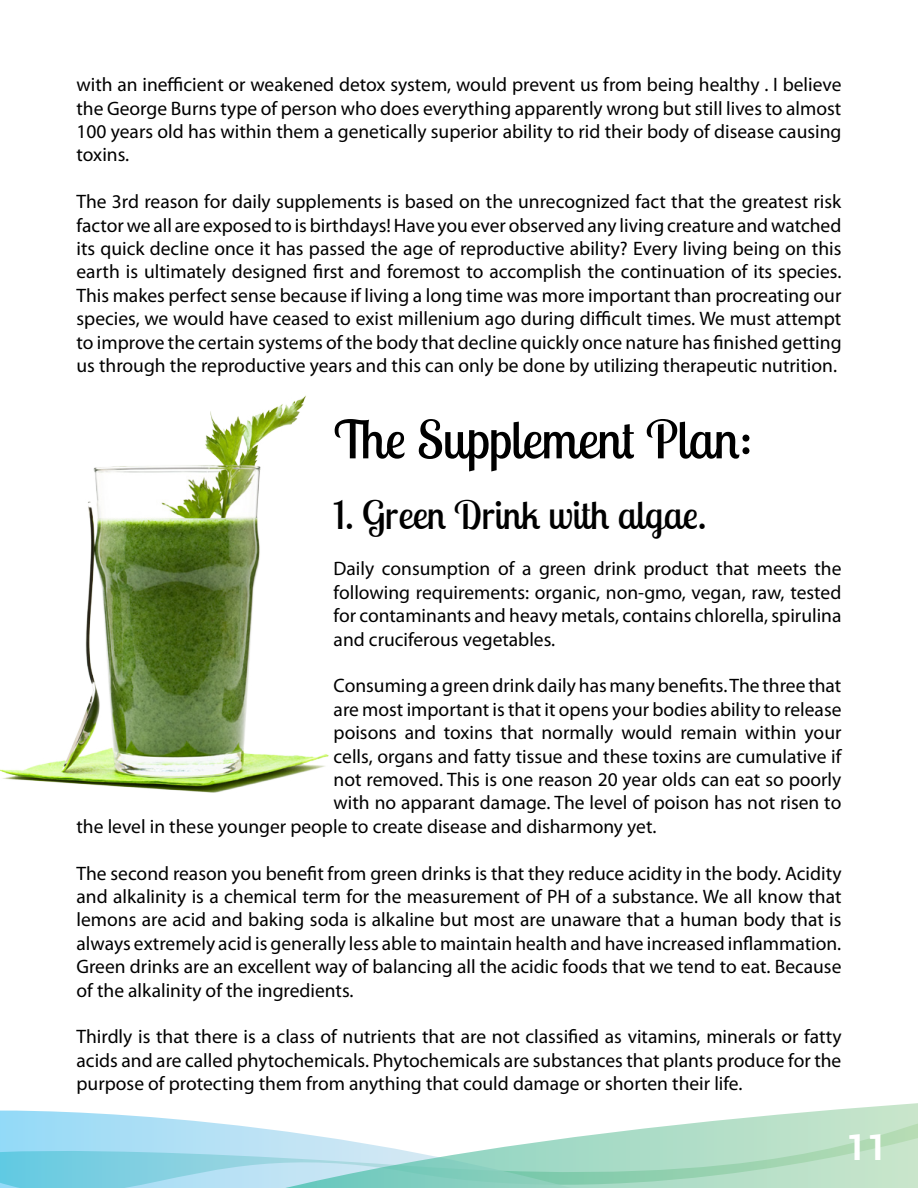
<style>
.page{position:relative;width:918px;height:1188px;background:#fff}
.page>*{position:absolute;margin:0;border:0;box-sizing:border-box;transform-origin:0 0}
.t1{font:52.5px "Lobster Two";color:#000}
.t2{font:39px "Lobster Two";color:#000}
.t3{font:700 36px "Roboto";color:#fff}
.t4{font:19.5px/23.4px "Myriad Pro";color:#000;text-align:justify}
</style>
<div class="page">
<svg style="left:0;top:1110px;width:213px;height:78px;background:#97d8ed"></svg>
<svg style="left:213px;top:1103px;width:705px;height:85px"></svg>
<img style="left:0;top:395px;width:329px;height:398px">
<p class="t4" style="left:77px;top:73px;width:766px">with an inefficient or weakened detox system, would prevent us from being healthy . I believe the George Burns type of person who does everything apparently wrong but still lives to almost 100 years old has within them a genetically superior ability to rid their body of disease causing toxins.</p>
<p class="t4" style="left:77px;top:190px;width:767px">The 3rd reason for daily supplements is based on the unrecognized fact that the greatest risk factor we all are exposed to is birthdays! Have you ever observed any living creature and watched its quick decline once it has passed the age of reproductive ability? Every living being on this earth is ultimately designed first and foremost to accomplish the continuation of its species.<br>This makes perfect sense because if living a long time was more important than procreating our species, we would have ceased to exist millenium ago during difficult times. We must attempt to improve the certain systems of the body that decline quickly once nature has finished getting us through the reproductive years and this can only be done by utilizing therapeutic nutrition.</p>
<h1 class="t1" style="left:334px;top:406px;width:420px">The Supplement Plan:</h1>
<h2 class="t2" style="left:334px;top:490px;width:374px">1. Green Drink with algae.</h2>
<p class="t4" style="left:334px;top:557px;width:509px">Daily consumption of a green drink product that meets the following requirements: organic, non-gmo, vegan, raw, tested for contaminants and heavy metals, contains chlorella, spirulina and cruciferous vegetables.</p>
<p class="t4" style="left:334px;top:674px;width:509px">Consuming a green drink daily has many benefits. The three that</p>
<p class="t4" style="left:334px;top:697px;width:509px">are most important is that it opens your bodies ability to release</p>
<p class="t4" style="left:334px;top:721px;width:509px">poisons and toxins that normally would remain within your</p>
<p class="t4" style="left:334px;top:744px;width:509px">cells, organs and fatty tissue and these toxins are cumulative if</p>
<p class="t4" style="left:334px;top:767px;width:509px">not removed. This is one reason 20 year olds can eat so poorly</p>
<p class="t4" style="left:334px;top:791px;width:509px">with no apparant damage. The level of poison has not risen to</p>
<p class="t4" style="left:77px;top:814px;width:581px">the level in these younger people to create disease and disharmony yet.</p>
<p class="t4" style="left:77px;top:861px;width:767px">The second reason you benefit from green drinks is that they reduce acidity in the body. Acidity and alkalinity is a chemical term for the measurement of PH of a substance. We all know that lemons are acid and baking soda is alkaline but most are unaware that a human body that is always extremely acid is generally less able to maintain health and have increased inflammation.<br>Green drinks are an excellent way of balancing all the acidic foods that we tend to eat. Because of the alkalinity of the ingredients.</p>
<p class="t4" style="left:77px;top:1025px;width:767px">Thirdly is that there is a class of nutrients that are not classified as vitamins, minerals or fatty acids and are called phytochemicals. Phytochemicals are substances that plants produce for the purpose of protecting them from anything that could damage or shorten their life.</p>
<h3 class="t3" style="left:847px;top:1122px;width:43px">11</h3>
</div>
